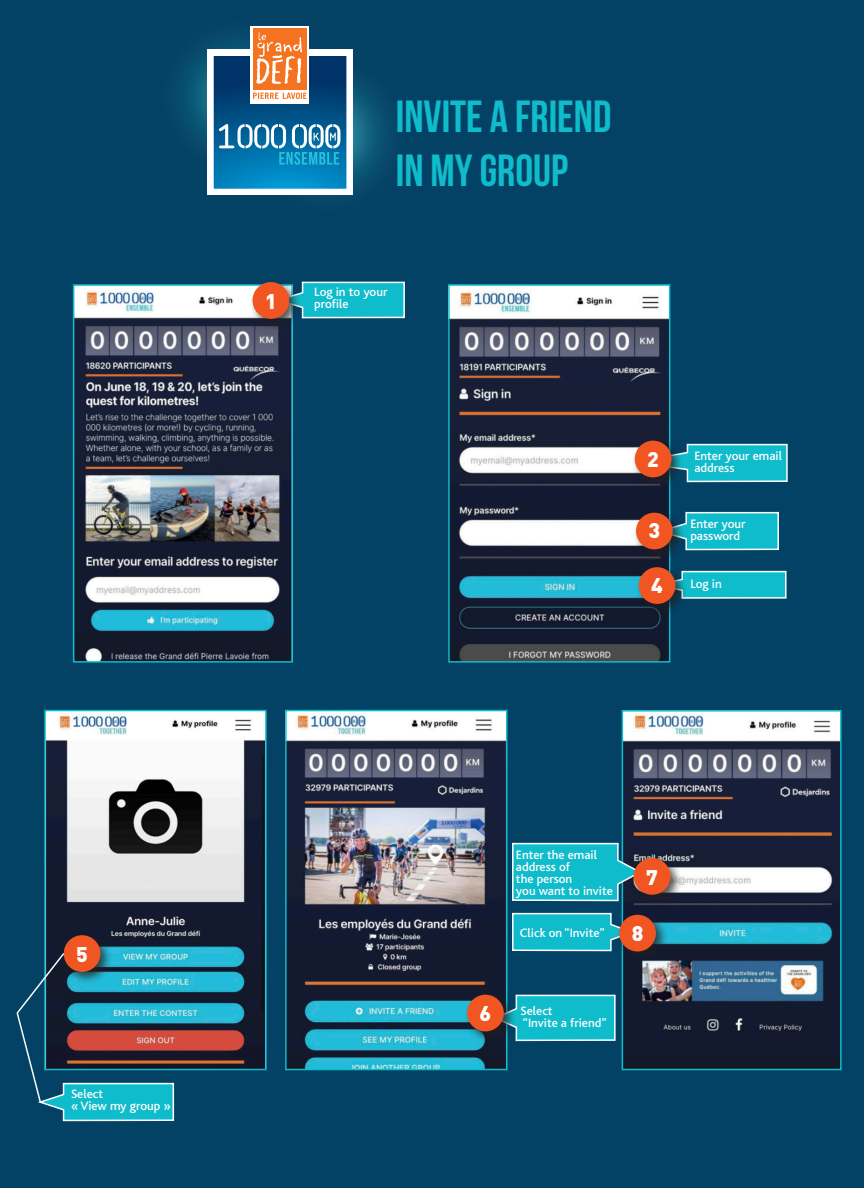
<style>
.page{position:relative;width:864px;height:1188px;background:#034165}
.page>*{position:absolute;margin:0;border:0;box-sizing:border-box;transform-origin:0 0}
.t1{font:45px "Bebas Neue";color:#0fbccc}
.t2{font:900 21px "DIN";color:#fff}
.t3{font:500 12.75px/12px "Bliss";color:#fff}
</style>
<div class="page">
<svg style="left:240px;top:48px;width:173px;height:173px"></svg>
<svg style="left:151px;top:10px;width:174px;height:173px"></svg>
<div style="left:207px;top:50px;width:146px;height:145px;background:#fff"></div>
<div style="left:251px;top:26px;width:58px;height:78px;background:#fff"></div>
<div style="left:253px;top:28px;width:54px;height:62px;background:#f47321"></div>
<svg style="left:214px;top:32px;width:138px;height:157px"></svg>
<img style="left:451px;top:287px;width:216px;height:373px">
<div style="left:448px;top:284px;width:222px;height:379px;border:2px solid #0fbccc"></div>
<img style="left:288px;top:713px;width:217px;height:354px">
<div style="left:285px;top:710px;width:223px;height:360px;border:2px solid #0fbccc"></div>
<img style="left:47px;top:713px;width:217px;height:354px">
<div style="left:44px;top:710px;width:223px;height:360px;border:2px solid #0fbccc"></div>
<img style="left:76px;top:287px;width:214px;height:373px">
<div style="left:73px;top:284px;width:220px;height:379px;border:2px solid #0fbccc"></div>
<svg style="left:626px;top:443px;width:162px;height:40px;background:#2cbac9"></svg>
<svg style="left:685px;top:511px;width:94px;height:40px;background:#25bccc"></svg>
<svg style="left:517px;top:994px;width:99px;height:48px;background:#20bccb"></svg>
<div style="left:633px;top:510px;width:52px;height:52px;background:#231f20;opacity:.75"></div>
<div style="left:636px;top:513px;width:37px;height:36px;background:#f15622;border-radius:50%"></div>
<div style="left:464px;top:992px;width:53px;height:52px;background:#231f20;opacity:.75"></div>
<div style="left:467px;top:995px;width:37px;height:36px;background:#f15622;border-radius:50%"></div>
<div style="left:632px;top:438px;width:52px;height:52px;background:#231f20;opacity:.75"></div>
<div style="left:635px;top:441px;width:36px;height:36px;background:#f15622;border-radius:50%"></div>
<svg style="left:688px;top:570px;width:99px;height:29px;background:#2abecd"></svg>
<div style="left:61px;top:932px;width:52px;height:53px;background:#231f20;opacity:.75"></div>
<div style="left:64px;top:935px;width:36px;height:37px;background:#f15622;border-radius:50%"></div>
<img style="left:625px;top:713px;width:214px;height:354px">
<div style="left:622px;top:710px;width:220px;height:360px;border:2px solid #0fbccc"></div>
<div style="left:636px;top:564px;width:52px;height:53px;background:#231f20;opacity:.75"></div>
<div style="left:639px;top:567px;width:36px;height:37px;background:#f15622;border-radius:50%"></div>
<svg style="left:512px;top:842px;width:131px;height:60px;background:#1fb0c0"></svg>
<div style="left:631px;top:855px;width:52px;height:52px;background:#231f20;opacity:.75"></div>
<div style="left:634px;top:858px;width:36px;height:37px;background:#f15622;border-radius:50%"></div>
<svg style="left:512px;top:912px;width:104px;height:40px;background:#25b9c9"></svg>
<div style="left:616px;top:912px;width:53px;height:52px;background:#231f20;opacity:.75"></div>
<div style="left:619px;top:915px;width:37px;height:36px;background:#f15622;border-radius:50%"></div>
<svg style="left:302px;top:281px;width:103px;height:38px;background:#26becd"></svg>
<div style="left:250px;top:279px;width:52px;height:53px;background:#231f20;opacity:.75"></div>
<div style="left:253px;top:282px;width:36px;height:37px;background:#f15622;border-radius:50%"></div>
<svg style="left:16px;top:951px;width:159px;height:171px"></svg>
<p class="t1" style="left:396px;top:92px;width:217px">INVITE A FRIEND</p>
<p class="t1" style="left:396px;top:146px;width:174px">IN MY GROUP</p>
<p class="t3" style="left:314px;top:286px;width:75px">Log in to your</p>
<p class="t2" style="left:265px;top:287px;width:13px">1</p>
<p class="t3" style="left:314px;top:298px;width:36px">profile</p>
<p class="t2" style="left:647px;top:445px;width:13px">2</p>
<p class="t3" style="left:694px;top:451px;width:89px">Enter your email address</p>
<p class="t3" style="left:690px;top:518px;width:57px">Enter your</p>
<p class="t2" style="left:649px;top:516px;width:13px">3</p>
<p class="t3" style="left:690px;top:530px;width:51px">password</p>
<p class="t2" style="left:651px;top:571px;width:13px">4</p>
<p class="t3" style="left:690px;top:578px;width:33px">Log in</p>
<p class="t2" style="left:76px;top:940px;width:13px">5</p>
<p class="t3" style="left:71px;top:1088px;width:34px">Select</p>
<p class="t3" style="left:71px;top:1100px;width:101px">« View my group »</p>
<p class="t3" style="left:516px;top:849px;width:83px">Enter the email address of</p>
<p class="t3" style="left:516px;top:873px;width:58px">the person</p>
<p class="t3" style="left:516px;top:885px;width:98px">you want to invite</p>
<p class="t2" style="left:646px;top:863px;width:13px">7</p>
<p class="t3" style="left:520px;top:927px;width:86px">Click on “Invite”</p>
<p class="t2" style="left:632px;top:920px;width:13px">8</p>
<p class="t2" style="left:480px;top:1000px;width:13px">6</p>
<p class="t3" style="left:521px;top:1005px;width:34px">Select</p>
<p class="t3" style="left:523px;top:1017px;width:85px">“Invite a friend”</p>
</div>
